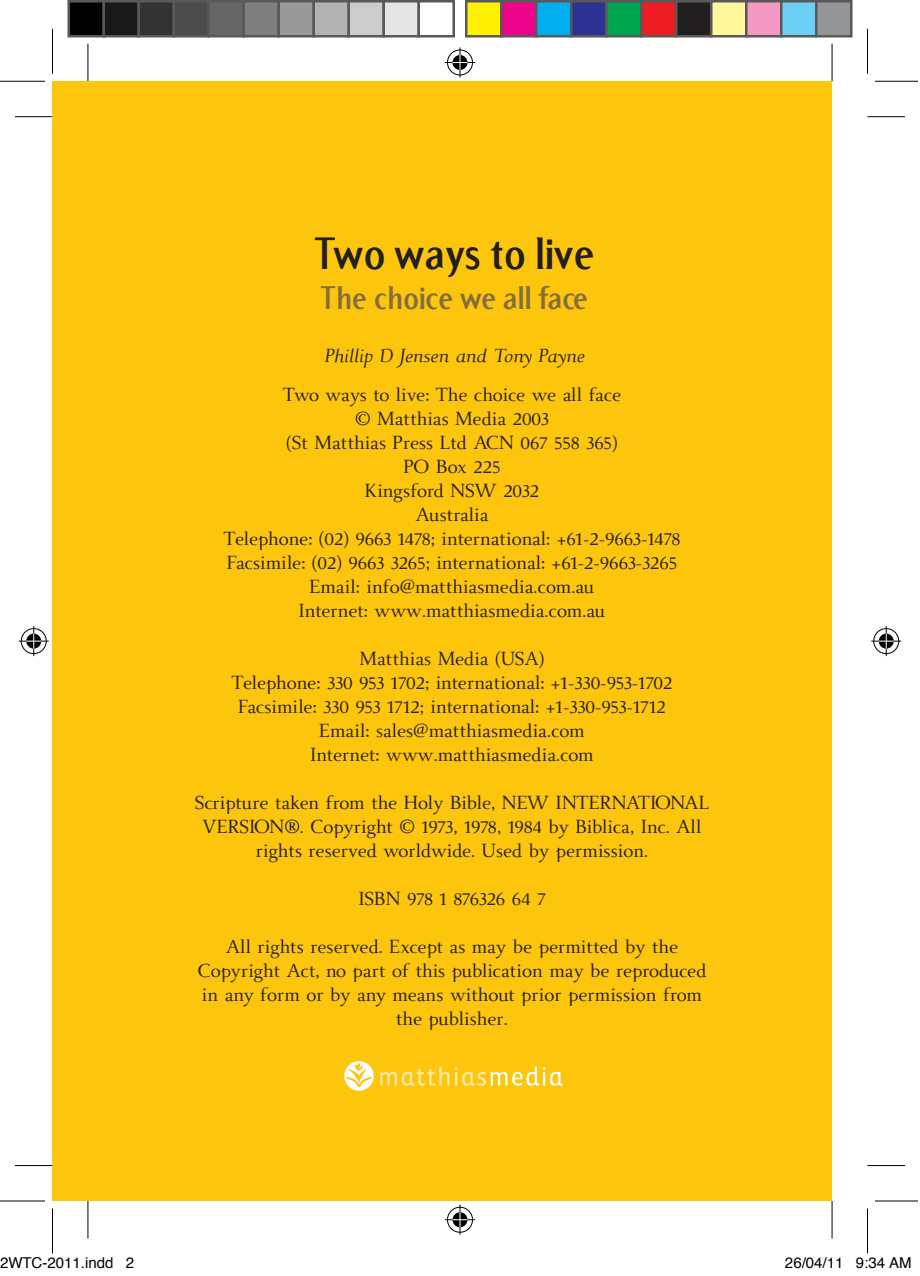
<style>
.page{position:relative;width:920px;height:1276px;background:#fff}
.page>*{position:absolute;margin:0;border:0;box-sizing:border-box;transform-origin:0 0}
.t1{font:700 45px "Formica";color:#231f20}
.t2{font:700 32.5px "Formica";letter-spacing:-.025em;color:#816e3c}
.t3{font:20px/24px "Belen";color:#231f20;text-align:center}
.t4{font:italic 20px "Belen";letter-spacing:-.01em;color:#231f20}
.t5{font:15px "Helvetica";color:#000}
</style>
<div class="page">
<div style="left:52px;top:81px;width:780px;height:1120px;background:#fec50d"></div>
<svg style="left:344px;top:1061px;width:30px;height:30px"></svg>
<svg style="left:380px;top:1067px;width:69px;height:19px"></svg>
<svg style="left:455px;top:1067px;width:108px;height:19px"></svg>
<svg style="left:831px;top:44px;width:1px;height:37px"></svg>
<svg style="left:831px;top:1201px;width:1px;height:37px"></svg>
<hr style="left:15px;top:116px;width:37px;height:1px;background:#000">
<hr style="left:867px;top:116px;width:38px;height:1px;background:#000">
<hr style="left:15px;top:1165px;width:37px;height:1px;background:#000">
<hr style="left:867px;top:1165px;width:38px;height:1px;background:#000">
<hr style="left:88px;top:44px;width:1px;height:37px;background:#000">
<hr style="left:88px;top:1201px;width:1px;height:37px;background:#000">
<hr style="left:832px;top:44px;width:1px;height:37px;background:#000">
<hr style="left:832px;top:1201px;width:1px;height:37px;background:#000">
<hr style="left:0;top:81px;width:45px;height:1px;background:#000">
<hr style="left:875px;top:81px;width:43px;height:1px;background:#000">
<hr style="left:0;top:1201px;width:45px;height:1px;background:#000">
<hr style="left:875px;top:1201px;width:43px;height:1px;background:#000">
<hr style="left:52px;top:29px;width:1px;height:45px;background:#000">
<hr style="left:52px;top:1208px;width:1px;height:45px;background:#000">
<hr style="left:867px;top:29px;width:1px;height:45px;background:#000">
<hr style="left:867px;top:1208px;width:1px;height:45px;background:#000">
<div style="left:446px;top:48px;width:28px;height:29px;border:3px solid #fff;border-radius:50%"></div>
<hr style="left:445px;top:61px;width:30px;height:3px;background:#fff">
<svg style="left:458px;top:48px;width:4px;height:30px"></svg>
<div style="left:451px;top:53px;width:18px;height:19px;border:3px solid #fff;border-radius:50%"></div>
<div style="left:447px;top:50px;width:26px;height:25px;border:1px solid #000;border-radius:50%"></div>
<hr style="left:445px;top:62px;width:30px;height:1px;background:#000">
<hr style="left:460px;top:48px;width:1px;height:30px;background:#000">
<svg style="left:452px;top:55px;width:15px;height:15px"></svg>
<div style="left:446px;top:1206px;width:28px;height:28px;border:3px solid #fff;border-radius:50%"></div>
<hr style="left:445px;top:1218px;width:30px;height:3px;background:#fff">
<svg style="left:458px;top:1205px;width:4px;height:30px"></svg>
<div style="left:451px;top:1211px;width:18px;height:18px;border:3px solid #fff;border-radius:50%"></div>
<div style="left:447px;top:1207px;width:26px;height:25px;border:1px solid #000;border-radius:50%"></div>
<hr style="left:445px;top:1219px;width:30px;height:1px;background:#000">
<hr style="left:460px;top:1205px;width:1px;height:30px;background:#000">
<svg style="left:452px;top:1212px;width:15px;height:15px"></svg>
<div style="left:20px;top:627px;width:28px;height:28px;border:3px solid #fff;border-radius:50%"></div>
<hr style="left:19px;top:640px;width:30px;height:3px;background:#fff">
<hr style="left:32px;top:626px;width:3px;height:30px;background:#fff">
<div style="left:25px;top:632px;width:18px;height:18px;border:3px solid #fff;border-radius:50%"></div>
<div style="left:21px;top:628px;width:26px;height:26px;border:1px solid #000;border-radius:50%"></div>
<hr style="left:19px;top:641px;width:30px;height:1px;background:#000">
<hr style="left:33px;top:626px;width:1px;height:30px;background:#000">
<svg style="left:26px;top:634px;width:15px;height:15px"></svg>
<div style="left:872px;top:627px;width:28px;height:28px;border:3px solid #fff;border-radius:50%"></div>
<hr style="left:871px;top:640px;width:30px;height:3px;background:#fff">
<hr style="left:885px;top:626px;width:3px;height:30px;background:#fff">
<div style="left:877px;top:632px;width:18px;height:18px;border:3px solid #fff;border-radius:50%"></div>
<div style="left:873px;top:628px;width:26px;height:26px;border:1px solid #000;border-radius:50%"></div>
<hr style="left:871px;top:641px;width:30px;height:1px;background:#000">
<hr style="left:886px;top:626px;width:1px;height:30px;background:#000">
<svg style="left:879px;top:634px;width:15px;height:15px"></svg>
<div style="left:69px;top:1px;width:35px;height:35px;background:#000"></div>
<div style="left:67px;top:1px;width:38px;height:37px;border:2px solid #595959"></div>
<div style="left:104px;top:1px;width:35px;height:35px;background:#191919"></div>
<div style="left:102px;top:1px;width:38px;height:37px;border:2px solid #595959"></div>
<div style="left:139px;top:1px;width:35px;height:35px;background:#333"></div>
<div style="left:137px;top:1px;width:38px;height:37px;border:2px solid #595959"></div>
<div style="left:174px;top:1px;width:35px;height:35px;background:#4c4c4c"></div>
<div style="left:172px;top:1px;width:38px;height:37px;border:2px solid #595959"></div>
<div style="left:209px;top:1px;width:35px;height:35px;background:#666"></div>
<div style="left:207px;top:1px;width:38px;height:37px;border:2px solid #595959"></div>
<div style="left:244px;top:1px;width:35px;height:35px;background:#7f7f7f"></div>
<div style="left:242px;top:1px;width:38px;height:37px;border:2px solid #595959"></div>
<div style="left:279px;top:1px;width:35px;height:35px;background:#999"></div>
<div style="left:277px;top:1px;width:38px;height:37px;border:2px solid #595959"></div>
<div style="left:314px;top:1px;width:35px;height:35px;background:#b2b2b2"></div>
<div style="left:312px;top:1px;width:38px;height:37px;border:2px solid #595959"></div>
<div style="left:349px;top:1px;width:35px;height:35px;background:#ccc"></div>
<div style="left:347px;top:1px;width:38px;height:37px;border:2px solid #595959"></div>
<div style="left:384px;top:1px;width:35px;height:35px;background:#e5e5e5"></div>
<div style="left:382px;top:1px;width:38px;height:37px;border:2px solid #595959"></div>
<div style="left:417px;top:1px;width:38px;height:37px;border:2px solid #595959"></div>
<div style="left:466px;top:1px;width:35px;height:35px;background:#fff101"></div>
<div style="left:465px;top:1px;width:37px;height:37px;border:2px solid #595959"></div>
<div style="left:501px;top:1px;width:35px;height:35px;background:#ed028c"></div>
<div style="left:500px;top:1px;width:37px;height:37px;border:2px solid #595959"></div>
<div style="left:536px;top:1px;width:35px;height:35px;background:#00aeef"></div>
<div style="left:535px;top:1px;width:37px;height:37px;border:2px solid #595959"></div>
<div style="left:571px;top:1px;width:35px;height:35px;background:#2e3092"></div>
<div style="left:570px;top:1px;width:37px;height:37px;border:2px solid #595959"></div>
<div style="left:606px;top:1px;width:35px;height:35px;background:#00a54f"></div>
<div style="left:605px;top:1px;width:37px;height:37px;border:2px solid #595959"></div>
<div style="left:641px;top:1px;width:35px;height:35px;background:#ee1d23"></div>
<div style="left:640px;top:1px;width:37px;height:37px;border:2px solid #595959"></div>
<div style="left:676px;top:1px;width:35px;height:35px;background:#231f20"></div>
<div style="left:675px;top:1px;width:37px;height:37px;border:2px solid #595959"></div>
<div style="left:711px;top:1px;width:35px;height:35px;background:#fff79a"></div>
<div style="left:710px;top:1px;width:37px;height:37px;border:2px solid #595959"></div>
<div style="left:746px;top:1px;width:35px;height:35px;background:#f499c2"></div>
<div style="left:745px;top:1px;width:37px;height:37px;border:2px solid #595959"></div>
<div style="left:781px;top:1px;width:35px;height:35px;background:#6bcff6"></div>
<div style="left:780px;top:1px;width:37px;height:37px;border:2px solid #595959"></div>
<div style="left:816px;top:1px;width:35px;height:35px;background:#939598"></div>
<div style="left:815px;top:1px;width:37px;height:37px;border:2px solid #595959"></div>
<h1 class="t1" style="left:314px;top:227px;width:283px">Two ways to live</h1>
<h2 class="t2" style="left:320px;top:278px;width:270px">The choice we all face</h2>
<p class="t4" style="left:324px;top:345px;width:262px">Phillip D Jensen and Tony Payne</p>
<p class="t3" style="left:224px;top:384px;width:458px">Two ways to live: The choice we all face<br>© Matthias Media 2003<br>(St Matthias Press Ltd ACN 067 558 365)<br>PO Box 225<br>Kingsford NSW 2032<br>Australia<br>Telephone: (02) 9663 1478; international: +61-2-9663-1478<br>Facsimile: (02) 9663 3265; international: +61-2-9663-3265<br>Email: info@matthiasmedia.com.au<br>Internet: www.matthiasmedia.com.au</p>
<p class="t3" style="left:232px;top:648px;width:442px">Matthias Media (USA)<br>Telephone: 330 953 1702; international: +1-330-953-1702<br>Facsimile: 330 953 1712; international: +1-330-953-1712<br>Email: sales@matthiasmedia.com<br>Internet: www.matthiasmedia.com</p>
<p class="t3" style="left:195px;top:792px;width:516px">Scripture taken from the Holy Bible, NEW INTERNATIONAL<br>VERSION®. Copyright © 1973, 1978, 1984 by Biblica, Inc. All rights reserved worldwide. Used by permission.</p>
<p class="t3" style="left:358px;top:888px;width:189px">ISBN 978 1 876326 64 7</p>
<p class="t3" style="left:197px;top:936px;width:511px">All rights reserved. Except as may be permitted by the Copyright Act, no part of this publication may be reproduced in any form or by any means without prior permission from the publisher.</p>
<p class="t5" style="left:0;top:1257px;width:136px">2WTC-2011.indd 2</p>
<p class="t5" style="left:785px;top:1257px;width:128px">26/04/11 9:34 AM</p>
</div>
